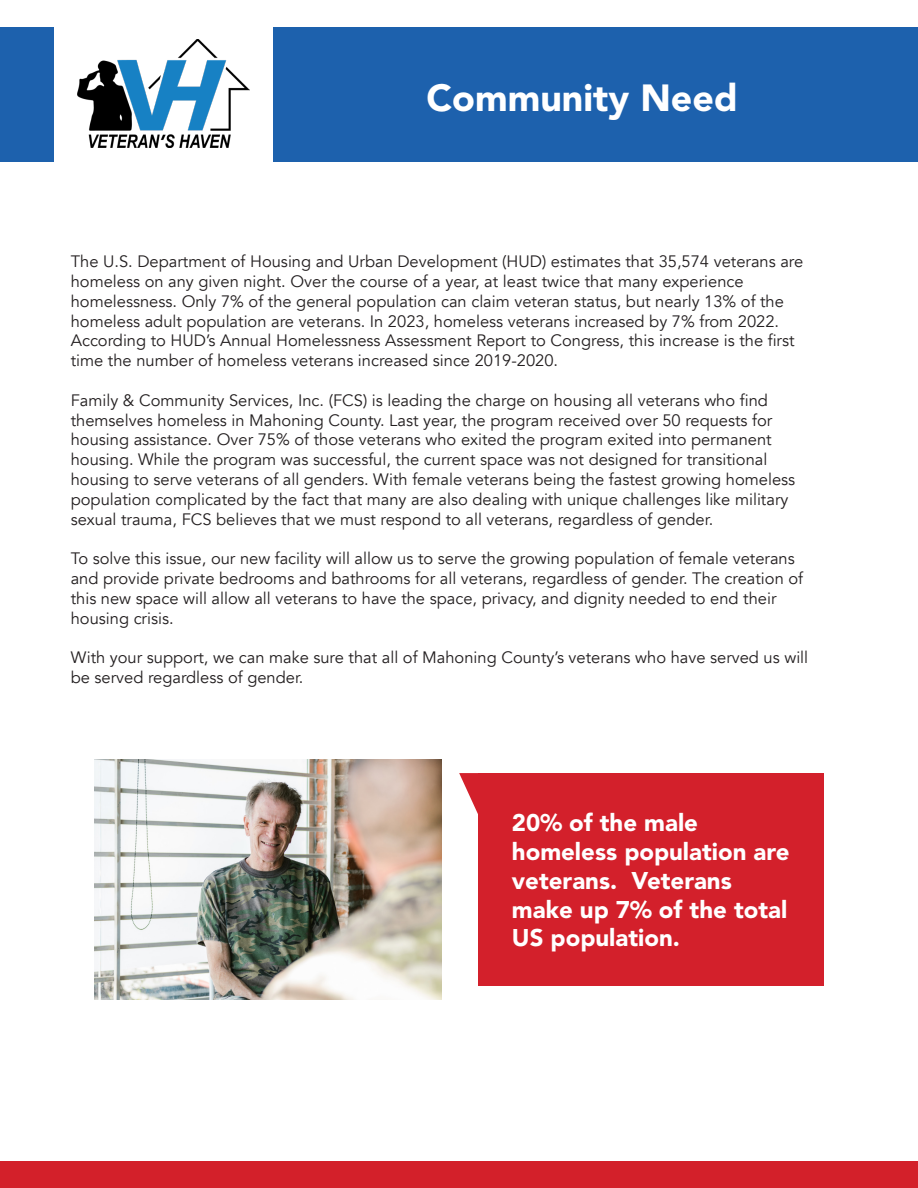
<style>
.page{position:relative;width:918px;height:1188px;background:#fff}
.page>*{position:absolute;margin:0;border:0;box-sizing:border-box;transform-origin:0 0}
.Syneos_Default_Style{font:900 37.5px "Avenir";color:#fff}
.Syneos_Default_Style-2{font:900 24px/28.8px "Avenir";color:#fff}
.Syneos_Default_Style-3{font:16.5px "Avenir";color:#231f20}
</style>
<div class="page">
<img style="left:78px;top:39px;width:172px;height:108px">
<div style="left:0;top:27px;width:54px;height:135px;background:#1d61ad"></div>
<div style="left:273px;top:27px;width:645px;height:135px;background:#1d61ad"></div>
<div style="left:0;top:1161px;width:918px;height:27px;background:#d3202a"></div>
<div style="left:478px;top:773px;width:346px;height:213px;background:#d3202b"></div>
<svg style="left:459px;top:773px;width:19px;height:41px"></svg>
<img style="left:94px;top:759px;width:348px;height:241px">
<p class="Syneos_Default_Style" style="left:427px;top:66px;width:313px">Community Need</p>
<p class="Syneos_Default_Style-3" style="left:71px;top:252px;width:734px">The U.S. Department of Housing and Urban Development (HUD) estimates that 35,574 veterans are</p>
<p class="Syneos_Default_Style-3" style="left:71px;top:271px;width:674px">homeless on any given night. Over the course of a year, at least twice that many experience</p>
<p class="Syneos_Default_Style-3" style="left:71px;top:291px;width:715px">homelessness. Only 7% of the general population can claim veteran status, but nearly 13% of the</p>
<p class="Syneos_Default_Style-3" style="left:71px;top:311px;width:710px">homeless adult population are veterans. In 2023, homeless veterans increased by 7% from 2022.</p>
<p class="Syneos_Default_Style-3" style="left:71px;top:331px;width:725px">According to HUD’s Annual Homelessness Assessment Report to Congress, this increase is the first</p>
<p class="Syneos_Default_Style-3" style="left:71px;top:351px;width:489px">time the number of homeless veterans increased since 2019-2020.</p>
<p class="Syneos_Default_Style-3" style="left:71px;top:390px;width:699px">Family &amp; Community Services, Inc. (FCS) is leading the charge on housing all veterans who find</p>
<p class="Syneos_Default_Style-3" style="left:71px;top:410px;width:703px">themselves homeless in Mahoning County. Last year, the program received over 50 requests for</p>
<p class="Syneos_Default_Style-3" style="left:71px;top:430px;width:702px">housing assistance. Over 75% of those veterans who exited the program exited into permanent</p>
<p class="Syneos_Default_Style-3" style="left:71px;top:450px;width:698px">housing. While the program was successful, the current space was not designed for transitional</p>
<p class="Syneos_Default_Style-3" style="left:71px;top:469px;width:726px">housing to serve veterans of all genders. With female veterans being the fastest growing homeless</p>
<p class="Syneos_Default_Style-3" style="left:71px;top:489px;width:719px">population complicated by the fact that many are also dealing with unique challenges like military</p>
<p class="Syneos_Default_Style-3" style="left:71px;top:509px;width:644px">sexual trauma, FCS believes that we must respond to all veterans, regardless of gender.</p>
<p class="Syneos_Default_Style-3" style="left:71px;top:549px;width:726px">To solve this issue, our new facility will allow us to serve the growing population of female veterans</p>
<p class="Syneos_Default_Style-3" style="left:71px;top:568px;width:734px">and provide private bedrooms and bathrooms for all veterans, regardless of gender. The creation of</p>
<p class="Syneos_Default_Style-3" style="left:71px;top:588px;width:707px">this new space will allow all veterans to have the space, privacy, and dignity needed to end their</p>
<p class="Syneos_Default_Style-3" style="left:71px;top:608px;width:104px">housing crisis.</p>
<p class="Syneos_Default_Style-3" style="left:71px;top:648px;width:739px">With your support, we can make sure that all of Mahoning County’s veterans who have served us will</p>
<p class="Syneos_Default_Style-3" style="left:71px;top:667px;width:234px">be served regardless of gender.</p>
<p class="Syneos_Default_Style-2" style="left:512px;top:808px;width:279px">20% of the male homeless population are veterans. Veterans make up 7% of the total<br>US population.</p>
</div>
